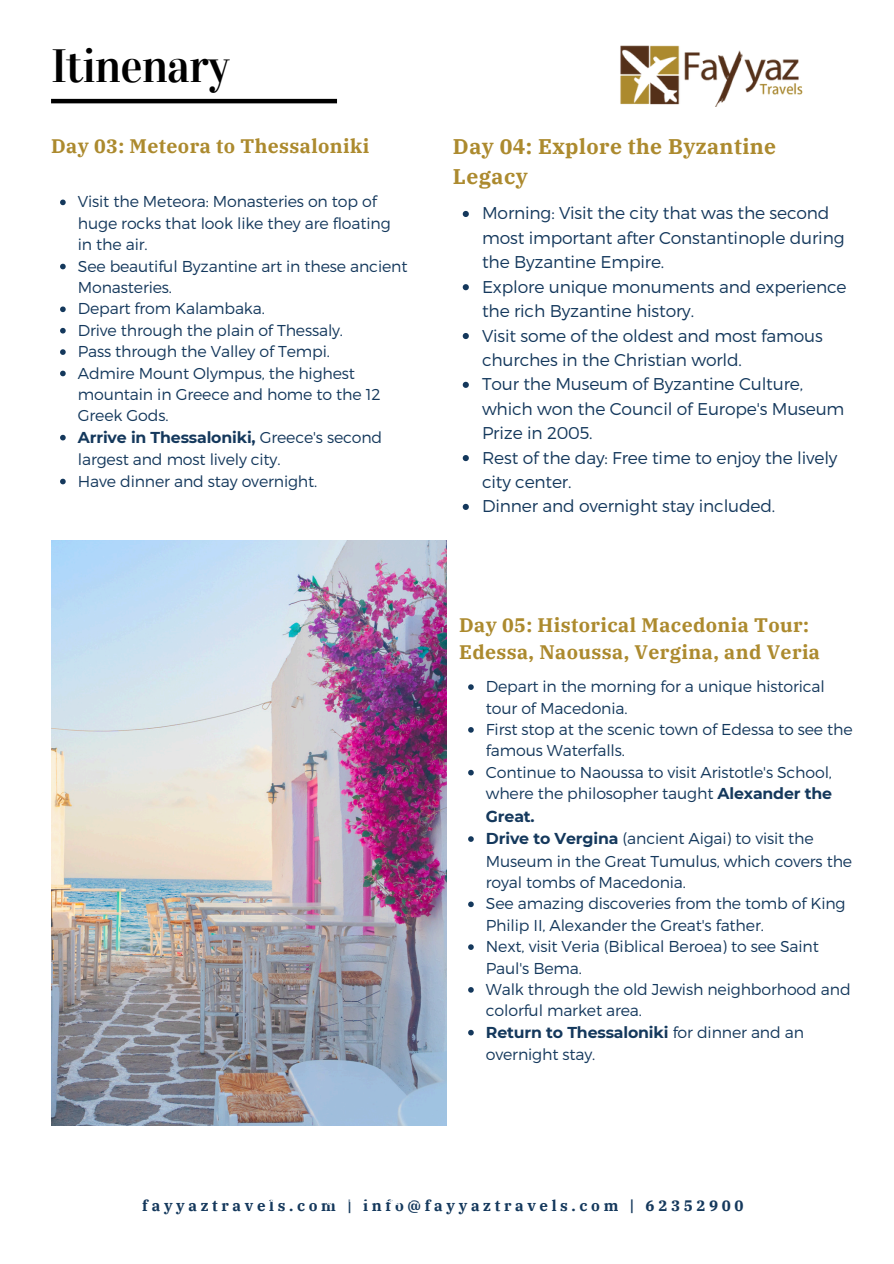
<style>
.page{position:relative;width:894px;height:1264px;background:#fff}
.page>*{position:absolute;margin:0;border:0;box-sizing:border-box;transform-origin:0 0}
.t1{font:46.5px "Vidaloka";letter-spacing:-.02em;color:#000}
.t2{font:700 21.15px/29.2px "IBM Plex Serif";letter-spacing:.02em;color:#ac8a2e}
.t3{font:700 19.5px/27px "IBM Plex Serif";letter-spacing:.02em;color:#ac8a2e}
.t4{font:300 17.1px/24.5px "Montserrat";letter-spacing:-.01em;color:#14385c}
.t5{font:300 15.75px/21.5px "Montserrat";letter-spacing:-.01em;color:#14385c}
.t6{font:700 15.15px "IBM Plex Serif";letter-spacing:.24em;color:#14385c}
.s1{font-weight:700}
</style>
<div class="page">
<img style="left:620px;top:46px;width:183px;height:61px">
<hr style="left:51px;top:99px;width:286px;height:4px;background:#000">
<svg style="left:60px;top:199px;width:6px;height:6px"></svg>
<svg style="left:60px;top:264px;width:6px;height:5px"></svg>
<svg style="left:60px;top:306px;width:6px;height:6px"></svg>
<svg style="left:60px;top:328px;width:6px;height:5px"></svg>
<svg style="left:60px;top:349px;width:6px;height:6px"></svg>
<svg style="left:60px;top:370px;width:6px;height:6px"></svg>
<svg style="left:60px;top:435px;width:6px;height:5px"></svg>
<svg style="left:60px;top:478px;width:6px;height:6px"></svg>
<svg style="left:462px;top:211px;width:6px;height:6px"></svg>
<svg style="left:462px;top:284px;width:6px;height:6px"></svg>
<svg style="left:462px;top:333px;width:6px;height:6px"></svg>
<svg style="left:462px;top:382px;width:6px;height:6px"></svg>
<svg style="left:462px;top:455px;width:6px;height:6px"></svg>
<svg style="left:462px;top:504px;width:6px;height:6px"></svg>
<svg style="left:468px;top:684px;width:5px;height:6px"></svg>
<svg style="left:468px;top:727px;width:5px;height:5px"></svg>
<svg style="left:468px;top:769px;width:5px;height:6px"></svg>
<svg style="left:468px;top:836px;width:5px;height:5px"></svg>
<svg style="left:468px;top:901px;width:5px;height:6px"></svg>
<svg style="left:468px;top:944px;width:5px;height:5px"></svg>
<svg style="left:468px;top:987px;width:5px;height:5px"></svg>
<svg style="left:468px;top:1029px;width:5px;height:6px"></svg>
<img style="left:51px;top:541px;width:395px;height:584px">
<p class="t1" style="left:51px;top:38px;width:180px">Itinenary</p>
<p class="t3" style="left:51px;top:132px;width:319px">Day 03: Meteora to Thessaloniki</p>
<h2 class="t5" style="left:78px;top:190px;width:314px">Visit the Meteora: Monasteries on top of huge rocks that look like they are floating in the air.</h2>
<p class="t5" style="left:78px;top:254px;width:331px">See beautiful Byzantine art in these ancient<br>Monasteries.</p>
<p class="t5" style="left:78px;top:297px;width:188px">Depart from Kalambaka.</p>
<p class="t5" style="left:78px;top:318px;width:267px">Drive through the plain of Thessaly.</p>
<p class="t5" style="left:78px;top:340px;width:253px">Pass through the Valley of Tempi.</p>
<p class="t5" style="left:78px;top:361px;width:304px">Admire Mount Olympus, the highest mountain in Greece and home to the 12<br>Greek Gods.</p>
<p class="t5" style="left:78px;top:425px;width:306px;line-height:22.5px"><span class="s1">Arrive in Thessaloniki,</span> Greece's second largest and most lively city.</p>
<p class="t5" style="left:78px;top:469px;width:241px">Have dinner and stay overnight.</p>
<p class="t2" style="left:453px;top:132px;width:325px">Day 04: Explore the Byzantine<br>Legacy</p>
<h2 class="t4" style="left:482px;top:200px;width:364px">Morning: Visit the city that was the second most important after Constantinople during the Byzantine Empire.</h2>
<p class="t4" style="left:482px;top:273px;width:366px">Explore unique monuments and experience the rich Byzantine history.</p>
<p class="t4" style="left:482px;top:322px;width:342px">Visit some of the oldest and most famous churches in the Christian world.</p>
<p class="t4" style="left:482px;top:371px;width:364px">Tour the Museum of Byzantine Culture, which won the Council of Europe's Museum<br>Prize in 2005.</p>
<p class="t4" style="left:482px;top:444px;width:357px">Rest of the day: Free time to enjoy the lively city center.</p>
<p class="t4" style="left:482px;top:493px;width:295px">Dinner and overnight stay included.</p>
<p class="t3" style="left:459px;top:611px;width:362px">Day 05: Historical Macedonia Tour:<br>Edessa, Naoussa, Vergina, and Veria</p>
<p class="t5" style="left:486px;top:675px;width:340px">Depart in the morning for a unique historical tour of Macedonia.</p>
<p class="t5" style="left:486px;top:718px;width:368px">First stop at the scenic town of Edessa to see the famous Waterfalls.</p>
<p class="t5" style="left:486px;top:760px;width:347px;line-height:21.9px;text-align:justify">Continue to Naoussa to visit Aristotle's School, where the philosopher taught <span class="s1">Alexander the Great.</span></p>
<p class="t5" style="left:486px;top:826px;width:367px;line-height:21.9px"><span class="s1">Drive to Vergina</span> (ancient Aigai) to visit the<br>Museum in the Great Tumulus, which covers the royal tombs of Macedonia.</p>
<p class="t5" style="left:486px;top:892px;width:361px">See amazing discoveries from the tomb of King<br>Philip II, Alexander the Great's father.</p>
<p class="t5" style="left:486px;top:935px;width:334px">Next, visit Veria (Biblical Beroea) to see Saint<br>Paul's Bema.</p>
<p class="t5" style="left:486px;top:977px;width:366px">Walk through the old Jewish neighborhood and colorful market area.</p>
<p class="t5" style="left:486px;top:1020px;width:319px;line-height:22.5px"><span class="s1">Return to Thessaloniki</span> for dinner and an overnight stay.</p>
<p class="t6" style="left:142px;top:1195px;width:602px">fayyaztravels.com | info@fayyaztravels.com | 62352900</p>
</div>
